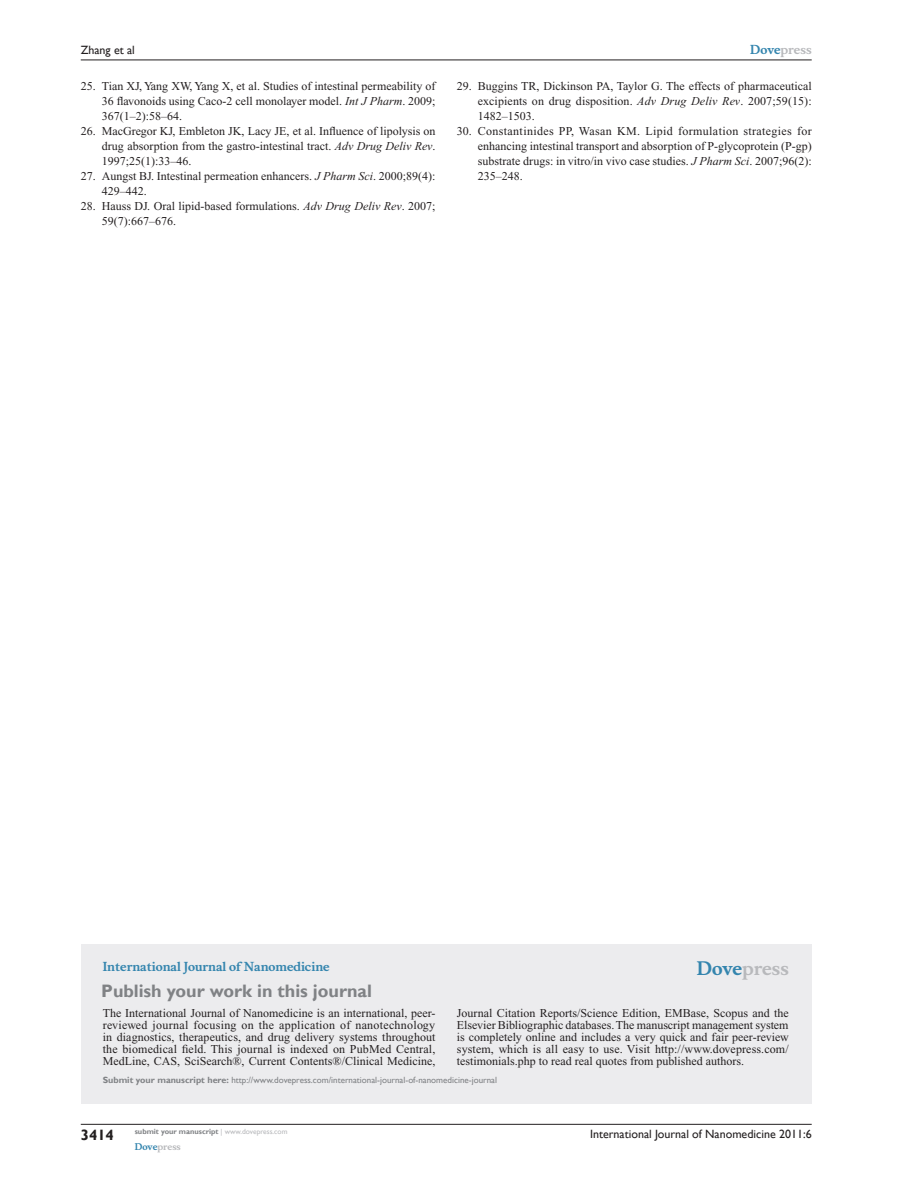
<style>
.page{position:relative;width:918px;height:1188px;background:#fff}
.page>*{position:absolute;margin:0;border:0;box-sizing:border-box;transform-origin:0 0}
.t1{font:700 18px "Gill Sans";color:#808285}
.t2{font:700 18px "Musee";color:#b8b9bc}
.t3{font:700 15px "Gill Sans";color:#231f20}
.t4{font:12px/15px "Times New Roman";color:#231f20;text-align:justify}
.t5{font:12px "Gill Sans";color:#231f20}
.t6{font:700 12px "Musee";color:#3485ae}
.t7{font:700 12px "Musee";color:#b8b9bc}
.t8{font:9px "Gill Sans";color:#808285}
.t9{font:700 9px "Musee";color:#b8b9bc}
.t10{font:700 7.5px "Gill Sans";color:#808285}
.s1{font-style:italic}
.s2{color:#3485ae}
.s3{font-weight:700}
.s4{font-weight:400;color:#b8b9bc}
</style>
<div class="page">
<div style="left:81px;top:944px;width:731px;height:159px;background:#ececee"></div>
<hr style="left:81px;top:1124px;width:731px;height:1px;background:#231f20">
<hr style="left:81px;top:60px;width:731px;height:1px;background:#231f20">
<p class="t5" style="left:81px;top:43px;width:56px">Zhang et al</p>
<p class="t4" style="left:102px;top:79px;width:335px;text-indent:-21px">25. Tian XJ, Yang XW, Yang X, et al. Studies of intestinal permeability of 36 flavonoids using Caco-2 cell monolayer model. <span class="s1">Int J Pharm</span>. 2009; 367(1–2):58–64.</p>
<p class="t4" style="left:102px;top:124px;width:335px;text-indent:-21px">26. MacGregor KJ, Embleton JK, Lacy JE, et al. Influence of lipolysis on drug absorption from the gastro-intestinal tract. <span class="s1">Adv Drug Deliv Rev</span>.<br>1997;25(1):33–46.</p>
<p class="t4" style="left:102px;top:169px;width:335px;text-indent:-21px">27. Aungst BJ. Intestinal permeation enhancers. <span class="s1">J Pharm Sci</span>. 2000;89(4):<br>429–442.</p>
<p class="t4" style="left:102px;top:199px;width:335px;text-indent:-21px">28. Hauss DJ. Oral lipid-based formulations. <span class="s1">Adv Drug Deliv Rev</span>. 2007;<br>59(7):667–676.</p>
<p class="t7" style="left:750px;top:43px;width:63px"><span class="s2">Dove</span>press</p>
<p class="t4" style="left:478px;top:79px;width:335px;text-indent:-21px">29. Buggins TR, Dickinson PA, Taylor G. The effects of pharmaceutical excipients on drug disposition. <span class="s1">Adv Drug Deliv Rev</span>. 2007;59(15):<br>1482–1503.</p>
<p class="t4" style="left:478px;top:124px;width:335px;text-indent:-21px">30. Constantinides PP, Wasan KM. Lipid formulation strategies for enhancing intestinal transport and absorption of P-glycoprotein (P-gp) substrate drugs: in vitro/in vivo case studies. <span class="s1">J Pharm Sci</span>. 2007;96(2):<br>235–248.</p>
<p class="t6" style="left:103px;top:959px;width:228px">International Journal of Nanomedicine</p>
<h1 class="t1" style="left:101px;top:980px;width:272px">Publish your work in this journal</h1>
<h1 class="t2" style="left:697px;top:958px;width:94px"><span class="s2">Dove</span>press</h1>
<p class="t4" style="left:103px;top:1007px;width:334px;line-height:12px">The International Journal of Nanomedicine is an international, peer&shy;reviewed journal focusing on the application of nanotechnology in diagnostics, therapeutics, and drug delivery systems throughout the biomedical field. This journal is indexed on PubMed Central, MedLine, CAS, SciSearch®, Current Contents®/Clinical Medicine,</p>
<p class="t4" style="left:457px;top:1007px;width:333px;line-height:12px">Journal Citation Reports/Science Edition, EMBase, Scopus and the Elsevier Bibliographic databases. The manuscript management system is completely online and includes a very quick and fair peer-review system, which is all easy to use. Visit http://www.dovepress.com/ testimonials.php to read real quotes from published authors.</p>
<p class="t8" style="left:103px;top:1075px;width:396px"><span class="s3">Submit your manuscript here:</span> http://www.dovepress.com/international-journal-of-nanomedicine-journal</p>
<p class="t3" style="left:81px;top:1126px;width:35px">3414</p>
<p class="t10" style="left:135px;top:1127px;width:154px">submit your manuscript <span class="s4">| www.dovepress.com</span></p>
<p class="t9" style="left:135px;top:1141px;width:48px"><span class="s2">Dove</span>press</p>
<p class="t5" style="left:590px;top:1127px;width:223px">International Journal of Nanomedicine 2011:6</p>
</div>
